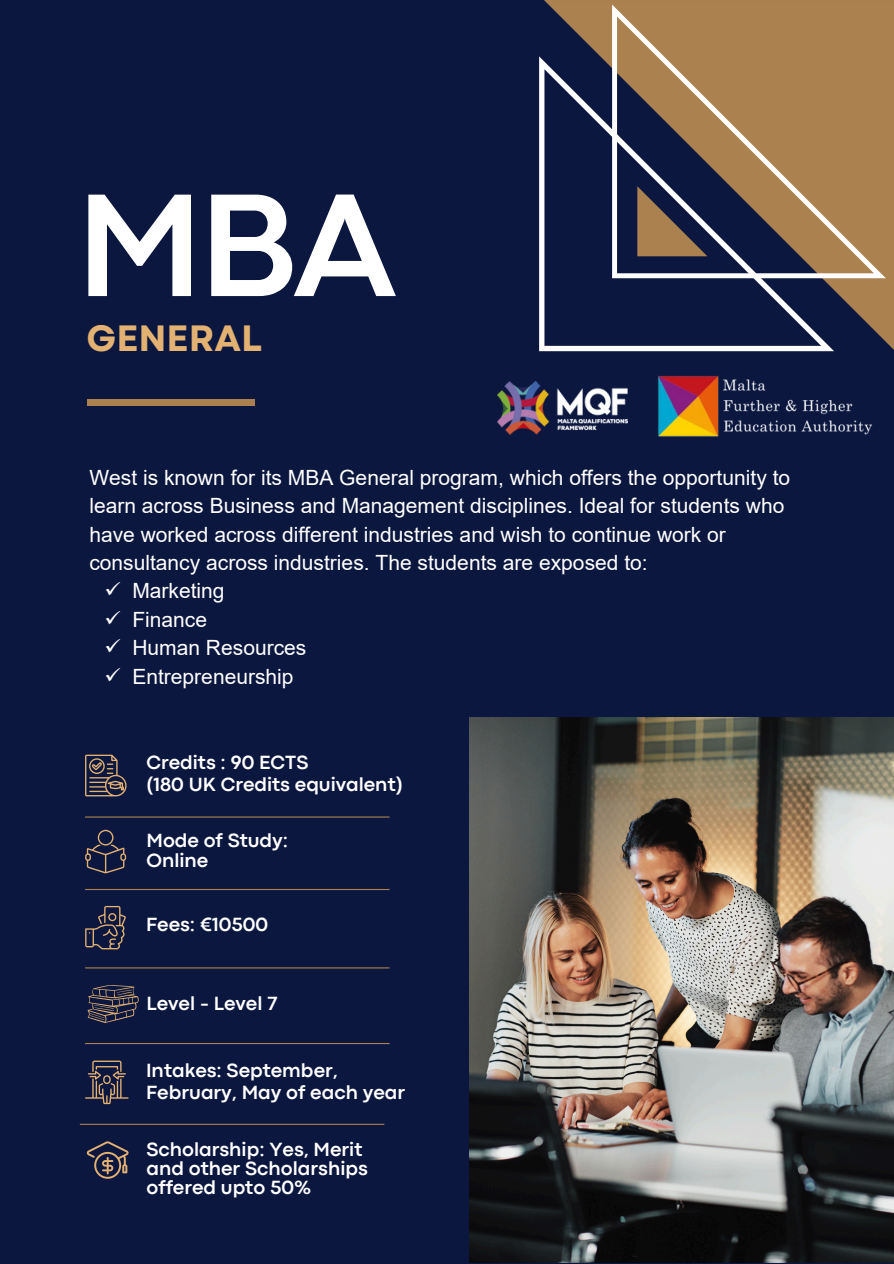
<style>
.page{position:relative;width:894px;height:1264px;background:#fff}
.page>*{position:absolute;margin:0;border:0;box-sizing:border-box;transform-origin:0 0}
.t1{font:700 152.7px "Codec Pro";color:#fff}
.t2{font:700 36.45px "Garet";color:#e3b273}
.t3{font:21px/28.3px "Arial";color:#fff}
.t4{font:700 19.95px/18.8px "Codec Pro";color:#fff}
</style>
<div class="page">
<div style="left:0;top:0;width:893px;height:1263px;background:#0b173f"></div>
<div style="left:87px;top:399px;width:167px;height:6px;background:#aa814f"></div>
<img style="left:469px;top:717px;width:424px;height:545px">
<hr style="left:85px;top:816px;width:304px;height:1px;background:#aa814f">
<svg style="left:85px;top:754px;width:41px;height:42px"></svg>
<svg style="left:85px;top:829px;width:41px;height:44px"></svg>
<svg style="left:85px;top:905px;width:41px;height:44px"></svg>
<svg style="left:87px;top:985px;width:52px;height:37px"></svg>
<svg style="left:85px;top:1060px;width:43px;height:44px"></svg>
<svg style="left:87px;top:1141px;width:41px;height:37px"></svg>
<hr style="left:85px;top:889px;width:304px;height:1px;background:#aa814f">
<hr style="left:85px;top:967px;width:304px;height:1px;background:#aa814f">
<hr style="left:85px;top:1042px;width:304px;height:2px;background:#aa814f">
<hr style="left:80px;top:1123px;width:304px;height:1px;background:#aa814f">
<svg style="left:544px;top:0;width:349px;height:351px;fill:#aa814f"></svg>
<div style="left:612px;top:5px;width:273px;height:273px;background:#aa814f"></div>
<svg style="left:539px;top:56px;width:294px;height:295px"></svg>
<svg style="left:637px;top:186px;width:70px;height:70px"></svg>
<img style="left:497px;top:382px;width:130px;height:52px">
<img style="left:658px;top:375px;width:214px;height:62px">
<h1 class="t1" style="left:76px;top:191px;width:322px">MBA</h1>
<p class="t2" style="left:86px;top:312px;width:177px">GENERAL</p>
<h2 class="t3" style="left:89px;top:463px;width:702px">West is known for its MBA General program, which offers the opportunity to learn across Business and Management disciplines. Ideal for students who have worked across different industries and wish to continue work or consultancy across industries. The students are exposed to:</h2>
<h2 class="t3" style="left:104px;top:577px;width:122px">✓ Marketing</h2>
<h2 class="t3" style="left:104px;top:605px;width:104px">✓ Finance</h2>
<h2 class="t3" style="left:104px;top:633px;width:203px">✓ Human Resources</h2>
<h2 class="t3" style="left:104px;top:662px;width:191px">✓ Entrepreneurship</h2>
<p class="t4" style="left:146px;top:752px;width:258px;line-height:22.2px">Credits : 90 ECTS<br>(180 UK Credits equivalent)</p>
<p class="t4" style="left:146px;top:831px;width:143px;line-height:20.9px">Mode of Study:<br>Online</p>
<p class="t4" style="left:146px;top:916px;width:123px">Fees: €10500</p>
<p class="t4" style="left:146px;top:995px;width:132px">Level - Level 7</p>
<h3 class="t4" style="left:146px;top:1061px;width:260px;line-height:21.8px">Intakes: September,<br>February, May of each year</h3>
<p class="t4" style="left:146px;top:1141px;width:223px">Scholarship: Yes, Merit and other Scholarships offered upto 50%</p>
</div>
